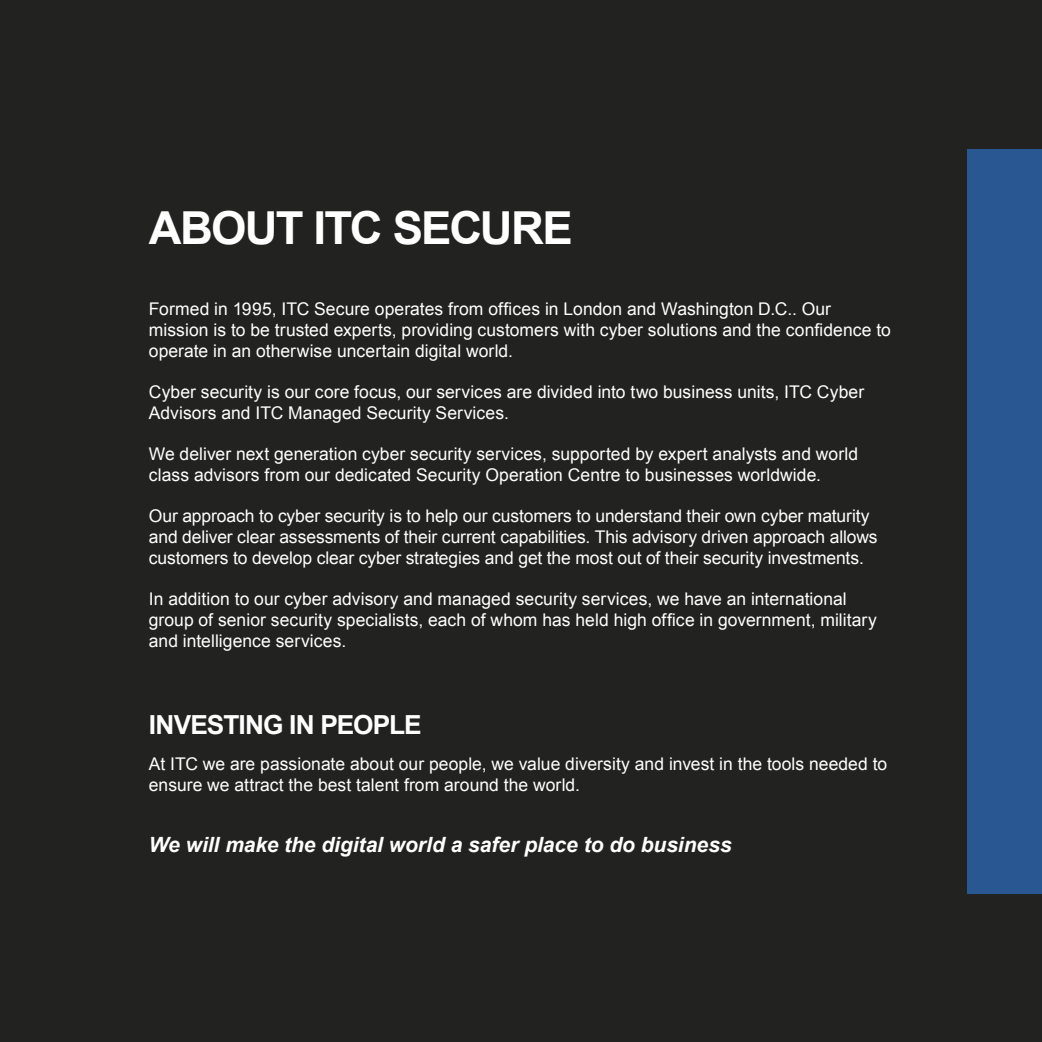
<style>
.page{position:relative;width:1042px;height:1042px;background:#222220}
.page>*{position:absolute;margin:0;border:0;box-sizing:border-box;transform-origin:0 0}
.t1{font:700 45.5px "Arial";letter-spacing:-.04em;color:#fff}
.t2{font:700 26.25px "Arial";letter-spacing:-.035em;color:#fff}
.t3{font:italic 700 21px "Arial";letter-spacing:-.005em;color:#fff}
.t4{font:17.5px/21px "Arial";color:#fff}
</style>
<div class="page">
<div style="left:967px;top:149px;width:75px;height:744px;background:#295792"></div>
<h1 class="t1" style="left:149px;top:198px;width:425px">ABOUT ITC SECURE</h1>
<p class="t4" style="left:149px;top:299px;width:743px">Formed in 1995, ITC Secure operates from offices in London and Washington D.C.. Our mission is to be trusted experts, providing customers with cyber solutions and the confidence to operate in an otherwise uncertain digital world.</p>
<p class="t4" style="left:149px;top:381px;width:717px">Cyber security is our core focus, our services are divided into two business units, ITC Cyber<br>Advisors and ITC Managed Security Services.</p>
<p class="t4" style="left:149px;top:443px;width:711px">We deliver next generation cyber security services, supported by expert analysts and world class advisors from our dedicated Security Operation Centre to businesses worldwide.</p>
<p class="t4" style="left:149px;top:505px;width:730px">Our approach to cyber security is to help our customers to understand their own cyber maturity and deliver clear assessments of their current capabilities. This advisory driven approach allows customers to develop clear cyber strategies and get the most out of their security investments.</p>
<p class="t4" style="left:149px;top:588px;width:729px">In addition to our cyber advisory and managed security services, we have an international group of senior security specialists, each of whom has held high office in government, military and intelligence services.</p>
<h2 class="t2" style="left:149px;top:707px;width:274px">INVESTING IN PEOPLE</h2>
<p class="t4" style="left:149px;top:753px;width:740px">At ITC we are passionate about our people, we value diversity and invest in the tools needed to ensure we attract the best talent from around the world.</p>
<p class="t3" style="left:149px;top:830px;width:584px">We will make the digital world a safer place to do business</p>
</div>
